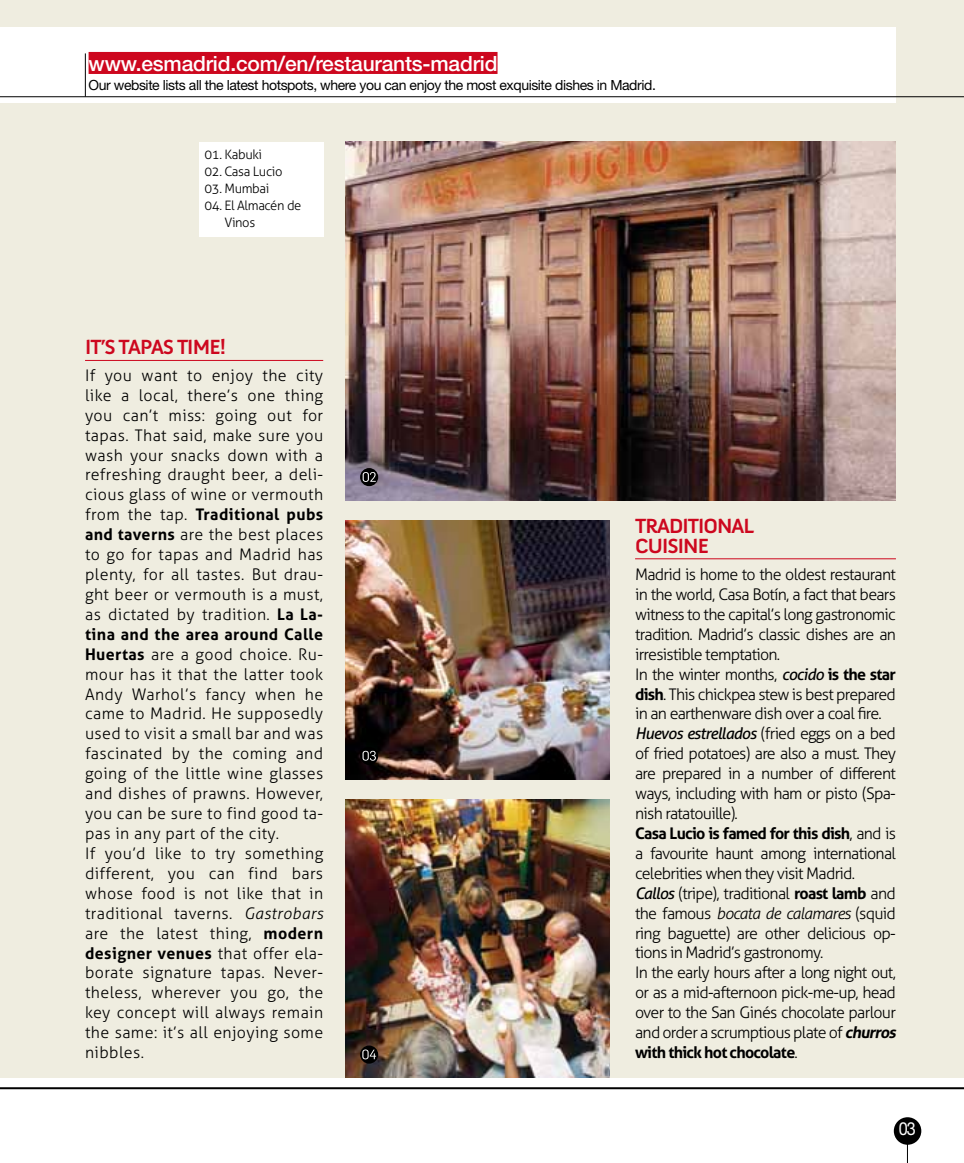
<style>
.page{position:relative;width:964px;height:1163px;background:#fff}
.page>*{position:absolute;margin:0;border:0;box-sizing:border-box;transform-origin:0 0}
.t1{font:500 21px "Helvetica Neue LT Std";letter-spacing:-.01em;color:#fff}
.t2{font:700 21px/19.2px "Anivers";letter-spacing:-.045em;color:#cd071e}
.t3{font:18px "Helvetica Neue LT Std";color:#fff;scale:.9 1}
.t4{font:300 16px/20px "Aller";letter-spacing:.01em;color:#000}
.t5{font:300 16px/19.8px "Aller";letter-spacing:-.045em;color:#000}
.t6{font:14px "Helvetica Neue LT Std";letter-spacing:-.03em;color:#000}
.t7{font:300 13px/17px "Aller";letter-spacing:-.03em;color:#000}
.s1{font-weight:700}
.s2{font-style:italic}
.s3{font-weight:400;font-style:italic}
.s4{font-weight:700;font-style:italic}
</style>
<div class="page">
<div style="left:894px;top:1116px;width:27px;height:28px;background:#000;border-radius:50%"></div>
<hr style="left:907px;top:1126px;width:1px;height:36px;background:#000">
<div style="left:0;top:0;width:964px;height:1077px;background:#efede0"></div>
<hr style="left:635px;top:558px;width:261px;height:1px;background:#cd071e">
<div style="left:0;top:27px;width:896px;height:75px;background:#fff"></div>
<hr style="left:0;top:1087px;width:964px;height:2px;background:#000">
<hr style="left:0;top:96px;width:964px;height:1px;background:#000">
<div style="left:199px;top:142px;width:124px;height:94px;background:#fff"></div>
<img style="left:346px;top:142px;width:550px;height:358px">
<img style="left:346px;top:799px;width:263px;height:278px">
<img style="left:346px;top:520px;width:263px;height:259px">
<div style="left:89px;top:52px;width:408px;height:22px;background:#cd071e"></div>
<hr style="left:85px;top:53px;width:1px;height:44px;background:#000">
<hr style="left:85px;top:360px;width:238px;height:1px;background:#cd071e">
<svg style="left:360px;top:468px;width:18px;height:18px"></svg>
<svg style="left:363px;top:472px;width:13px;height:10px"></svg>
<div style="left:360px;top:746px;width:18px;height:18px;background:#000;border-radius:50%"></div>
<svg style="left:362px;top:750px;width:14px;height:10px"></svg>
<svg style="left:360px;top:1045px;width:18px;height:18px"></svg>
<svg style="left:362px;top:1049px;width:14px;height:10px"></svg>
<h1 class="t1" style="left:89px;top:51px;width:410px">www.esmadrid.com/en/restaurants-madrid</h1>
<p class="t6" style="left:89px;top:77px;width:569px">Our website lists all the latest hotspots, where you can enjoy the most exquisite dishes in Madrid.</p>
<p class="t7" style="left:204px;top:146px;width:59px">01. Kabuki</p>
<p class="t7" style="left:204px;top:163px;width:79px">02. Casa Lucio</p>
<p class="t7" style="left:204px;top:180px;width:66px">03. Mumbai</p>
<p class="t7" style="left:224px;top:197px;width:78px;text-indent:-20px">04. El Almacén de<br>Vinos</p>
<h1 class="t2" style="left:85px;top:338px;width:143px">IT’S TAPAS TIME!</h1>
<p class="t4" style="left:85px;top:365px;width:240px">If you want to enjoy the city like a local, there’s one thing you can’t miss: going out for tapas. That said, make sure you wash your snacks down with a refreshing draught beer, a deli&shy;cious glass of wine or vermouth from the tap. <span class="s1">Traditional pubs and taverns</span> are the best places to go for tapas and Madrid has plenty, for all tastes. But drau&shy;ght beer or vermouth is a must, as dictated by tradition. <span class="s1">La La&shy;tina and the area around Calle<br>Huertas</span> are a good choice. Ru&shy;mour has it that the latter took<br>Andy Warhol’s fancy when he came to Madrid. He supposedly used to visit a small bar and was fascinated by the coming and going of the little wine glasses and dishes of prawns. However, you can be sure to find good ta&shy;pas in any part of the city.<br>If you’d like to try something different, you can find bars whose food is not like that in traditional taverns. <span class="s2">Gastrobars </span>are the latest thing, <span class="s1">modern designer venues</span> that offer ela&shy;borate signature tapas. Never&shy;theless, wherever you go, the key concept will always remain the same: it’s all enjoying some nibbles.</p>
<h1 class="t2" style="left:635px;top:517px;width:121px">TRADITIONAL<br>CUISINE</h1>
<p class="t5" style="left:635px;top:564px;width:266px">Madrid is home to the oldest restaurant in the world, Casa Botín, a fact that bears witness to the capital’s long gastronomic tradition. Madrid’s classic dishes are an irresistible temptation.<br>In the winter months, <span class="s3">cocido</span> <span class="s1">is the star dish</span>. This chickpea stew is best prepared in an earthenware dish over a coal fire.<br><span class="s3">Huevos estrellados</span> (fried eggs on a bed of fried potatoes) are also a must. They are prepared in a number of different ways, including with ham or pisto (Spa&shy;nish ratatouille).<br><span class="s1">Casa Lucio is famed for this dish</span>, and is a favourite haunt among international celebrities when they visit Madrid.<br><span class="s3">Callos</span> (tripe), traditional <span class="s1">roast lamb</span> and the famous <span class="s2">bocata de calamares</span> (squid ring baguette) are other delicious op&shy;tions in Madrid’s gastronomy.<br>In the early hours after a long night out, or as a mid-afternoon pick-me-up, head over to the San Ginés chocolate parlour and order a scrumptious plate of <span class="s4">churros </span><span class="s1">with thick hot chocolate</span>.</p>
<p class="t3" style="left:899px;top:1117px;width:20px">03</p>
</div>
